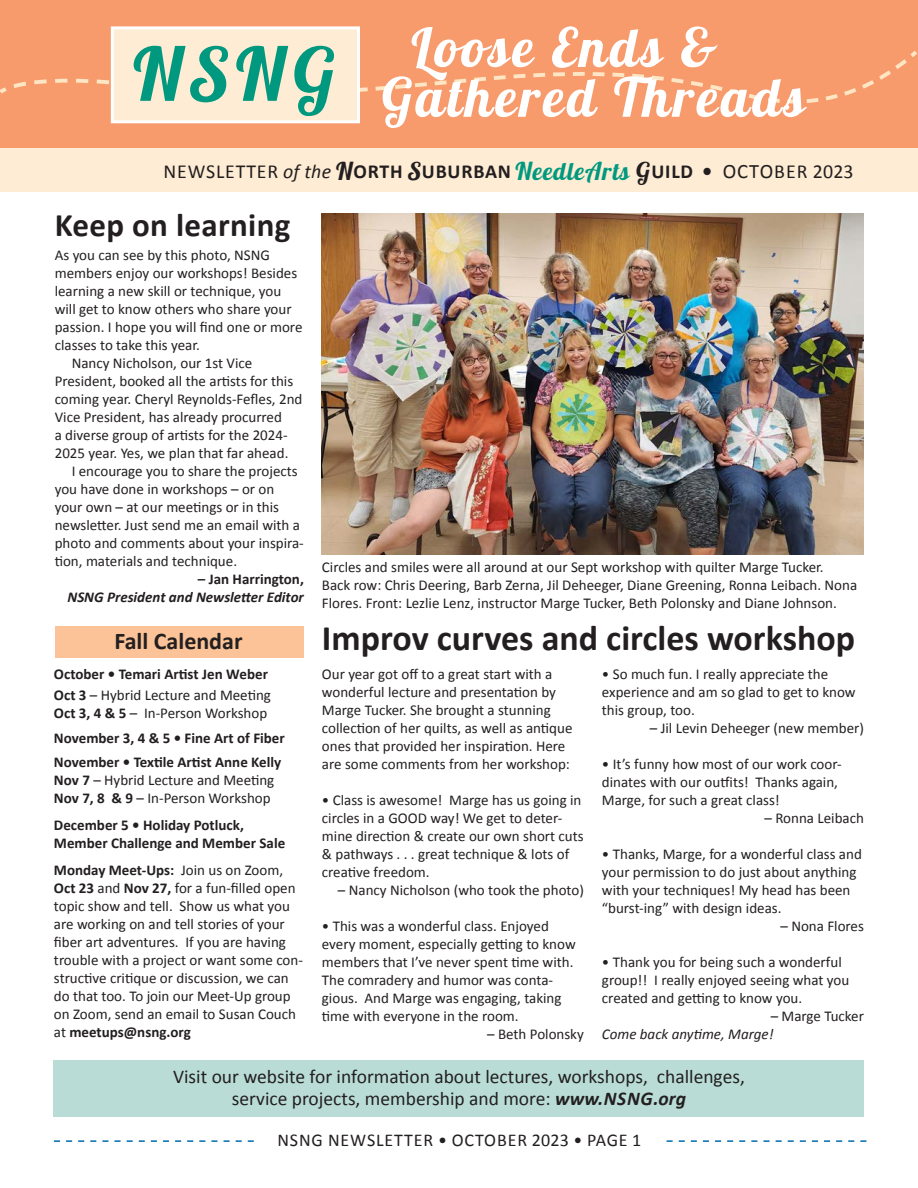
<style>
.page{position:relative;width:918px;height:1188px;background:#fff}
.page>*{position:absolute;margin:0;border:0;box-sizing:border-box;transform-origin:0 0}
.t1{font:54px/49.8px "Lobster 1.4";letter-spacing:.06em;color:#fff}
.t2{font:700 36px "Calibri";color:#231f20}
.t3{font:700 33px "Calibri";letter-spacing:.01em;color:#231f20}
.t4{font:700 24px "Calibri";color:#231f20}
.t5{font:19.95px "Calibri";letter-spacing:.04em;color:#231f20}
.t6{font:19.5px/21.6px "Calibri";color:#231f20;text-align:center}
.t7{font:18px "Calibri";letter-spacing:.05em;color:#231f20}
.t8{font:15px/18px "Calibri";color:#231f20}
.t9{font:700 15px/18px "Calibri";color:#231f20}
.t10{font:italic 700 15px "Calibri";color:#231f20}
.t11{font:italic 15px "Calibri";color:#231f20}
.s1{font-style:italic}
.s2{font-family:"Lobster 1.4";font-size:24.45px}
.s3{font-weight:700}
.s4{font-family:"Lobster 1.4";font-size:24.45px;color:#00987e}
.s5{font-weight:700;font-size:20.55px}
.s6{font-size:20.55px}
.s7{font-weight:400}
.s8{font-weight:700;font-style:italic}
</style>
<div class="page">
<div style="left:56px;top:626px;width:248px;height:32px;background:#fbc397"></div>
<div style="left:0;top:148px;width:917px;height:44px;background:#feedd4"></div>
<div style="left:0;top:0;width:918px;height:148px;background:#f79a6c"></div>
<svg style="left:0;top:47px;width:917px;height:56px"></svg>
<div style="left:112px;top:28px;width:246px;height:94px;background:#feedd4"></div>
<div style="left:111px;top:26px;width:249px;height:97px;border:3px solid #fff"></div>
<svg style="left:54px;top:1140px;width:200px;height:2px"></svg>
<svg style="left:667px;top:1140px;width:199px;height:2px"></svg>
<img style="left:322px;top:213px;width:542px;height:341px">
<div style="left:54px;top:1060px;width:810px;height:57px;background:#b9ddd6"></div>
<h1 class="t1" style="left:133px;top:22px;width:673px;text-indent:278px">Loose Ends &amp;<br><sup>NSNG</sup> Gathered Threads</h1>
<h3 class="t5" style="left:164px;top:159px;width:692px">NEWSLETTER <span class="s1">of the</span> <span class="s2">N</span><span class="s3">ORTH</span> <span class="s2">S</span><span class="s3">UBURBAN</span> <span class="s4">NeedleArts</span> <span class="s2">G</span><span class="s3">UILD</span> <span class="s5">•</span> <span class="s6">OCTO</span>BER 2023</h3>
<h3 class="t3" style="left:55px;top:204px;width:237px">Keep on learning</h3>
<p class="t8" style="left:55px;top:246px;width:217px">As you can see by this photo, NSNG</p>
<p class="t8" style="left:55px;top:264px;width:244px">members enjoy our workshops! Besides</p>
<p class="t8" style="left:55px;top:282px;width:228px">learning a new skill or technique, you</p>
<p class="t8" style="left:55px;top:300px;width:238px">will get to know others who share your</p>
<p class="t8" style="left:55px;top:318px;width:249px">passion. I hope you will find one or more</p>
<p class="t8" style="left:55px;top:336px;width:147px">classes to take this year.</p>
<p class="t8" style="left:72px;top:354px;width:182px">Nancy Nicholson, our 1st Vice</p>
<p class="t8" style="left:55px;top:372px;width:240px">President, booked all the artists for this</p>
<p class="t8" style="left:55px;top:390px;width:249px">coming year. Cheryl Reynolds-Fefles, 2nd</p>
<p class="t8" style="left:55px;top:408px;width:229px">Vice President, has already procurred</p>
<p class="t8" style="left:55px;top:426px;width:234px">a diverse group of artists for the 2024-</p>
<p class="t8" style="left:55px;top:444px;width:235px">2025 year. Yes, we plan that far ahead.</p>
<p class="t8" style="left:72px;top:462px;width:228px">I encourage you to share the projects</p>
<p class="t8" style="left:55px;top:480px;width:221px">you have done in workshops – or on</p>
<p class="t8" style="left:55px;top:498px;width:226px">your own – at our meetings or in this</p>
<p class="t8" style="left:55px;top:516px;width:247px">newsletter. Just send me an email with a</p>
<p class="t8" style="left:55px;top:534px;width:251px">photo and comments about your inspira-</p>
<p class="t8" style="left:55px;top:552px;width:184px">tion, materials and technique.</p>
<p class="t9" style="left:198px;top:570px;width:107px">– Jan Harrington,</p>
<p class="t10" style="left:68px;top:588px;width:238px">NSNG President and Newsletter Editor</p>
<h2 class="t2" style="left:322px;top:615px;width:535px">Improv curves and circles workshop</h2>
<p class="t8" style="left:322px;top:665px;width:252px">Our year got off to a great start with a wonderful lecture and presentation by Marge Tucker. She brought a stunning collection of her quilts, as well as antique ones that provided her inspiration. Here are some comments from her workshop:</p>
<p class="t8" style="left:322px;top:791px;width:263px">• Class is awesome! Marge has us going in circles in a GOOD way! We get to deter&shy;mine direction &amp; create our own short cuts &amp; pathways . . . great technique &amp; lots of creative freedom.</p>
<p class="t8" style="left:338px;top:881px;width:248px">– Nancy Nicholson (who took the photo)</p>
<p class="t8" style="left:322px;top:917px;width:255px">• This was a wonderful class. Enjoyed every moment, especially getting to know members that I’ve never spent time with.<br>The comradery and humor was conta&shy;gious. And Marge was engaging, taking time with everyone in the room.</p>
<p class="t8" style="left:487px;top:1025px;width:98px">– Beth Polonsky</p>
<p class="t8" style="left:322px;top:558px;width:537px">Circles and smiles were all around at our Sept workshop with quilter Marge Tucker.<br>Back row: Chris Deering, Barb Zerna, Jil Deheeger, Diane Greening, Ronna Leibach. Nona<br>Flores. Front: Lezlie Lenz, instructor Marge Tucker, Beth Polonsky and Diane Johnson.</p>
<h3 class="t4" style="left:114px;top:625px;width:130px">Fall Calendar</h3>
<p class="t9" style="left:54px;top:663px;width:219px;line-height:21px">October • Temari Artist Jen Weber<br>Oct 3 <span class="s7">– Hybrid Lecture and Meeting</span></p>
<p class="t9" style="left:54px;top:700px;width:232px;line-height:25.5px">Oct 3, 4 &amp; 5 <span class="s7">– In-Person Workshop<br></span>November 3, 4 &amp; 5 • Fine Art of Fiber</p>
<p class="t9" style="left:54px;top:753px;width:229px">November • Textile Artist Anne Kelly<br>Nov 7 <span class="s7">– Hybrid Lecture and Meeting<br></span>Nov 7, 8 &amp; 9 <span class="s7">– In-Person Workshop</span></p>
<p class="t9" style="left:54px;top:816px;width:233px">December 5 • Holiday Potluck,<br>Member Challenge and Member Sale</p>
<p class="t8" style="left:54px;top:861px;width:251px"><span class="s3">Monday Meet-Ups:</span> Join us on Zoom, <span class="s3">Oct 23</span> and <span class="s3">Nov 27,</span> for a fun-filled open topic show and tell. Show us what you are working on and tell stories of your fiber art adventures. If you are having trouble with a project or want some con&shy;structive critique or discussion, we can do that too. To join our Meet-Up group on Zoom, send an email to Susan Couch at <span class="s3">meetups@nsng.org</span></p>
<h3 class="t6" style="left:173px;top:1066px;width:573px">Visit our website for information about lectures, workshops, challenges, service projects, membership and more: <span class="s8">www.NSNG.org</span></h3>
<p class="t8" style="left:602px;top:665px;width:255px">• So much fun. I really appreciate the experience and am so glad to get to know this group, too.</p>
<p class="t8" style="left:650px;top:719px;width:216px">– Jil Levin Deheeger (new member)</p>
<p class="t8" style="left:602px;top:755px;width:241px">• It’s funny how most of our work coor&shy;dinates with our outfits! Thanks again,<br>Marge, for such a great class!</p>
<p class="t8" style="left:765px;top:809px;width:101px">– Ronna Leibach</p>
<p class="t8" style="left:602px;top:845px;width:261px">• Thanks, Marge, for a wonderful class and your permission to do just about anything with your techniques! My head has been “burst-ing” with design ideas.</p>
<p class="t8" style="left:780px;top:917px;width:85px">– Nona Flores</p>
<p class="t8" style="left:602px;top:953px;width:249px">• Thank you for being such a wonderful group!! I really enjoyed seeing what you created and getting to know you.</p>
<p class="t8" style="left:771px;top:1007px;width:95px">– Marge Tucker</p>
<p class="t11" style="left:602px;top:1024px;width:173px">Come back anytime, Marge!</p>
<p class="t7" style="left:277px;top:1129px;width:365px">NSNG NEWSLETTER • OCTOBER 2023 • PAGE 1</p>
</div>
